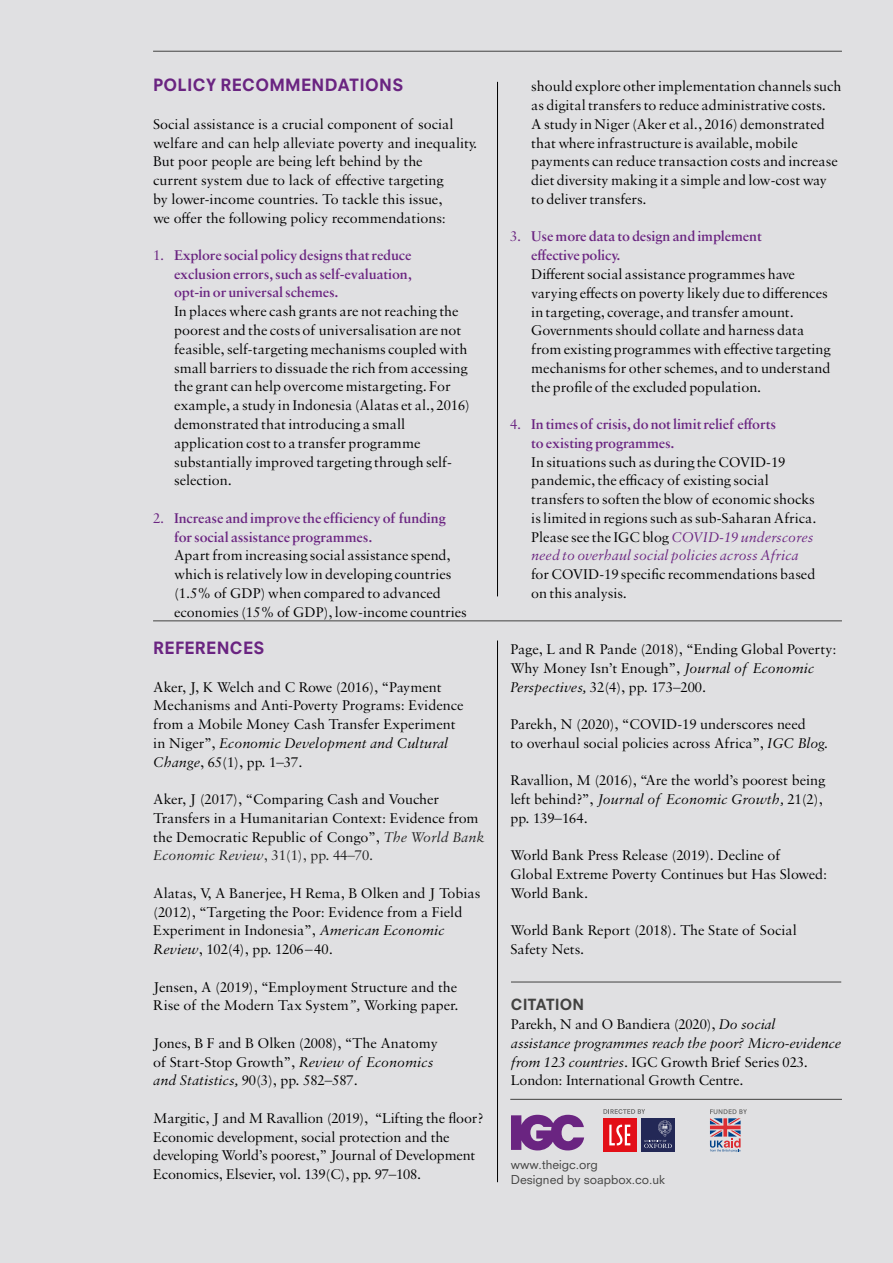
<style>
.page{position:relative;width:893px;height:1263px;background:#e0e0e2}
.page>*{position:absolute;margin:0;border:0;box-sizing:border-box;transform-origin:0 0}
.t1{font:800 16.5px "Neuzeit SLT Std";letter-spacing:.02em;color:#6a2481}
.t2{font:15px/18.8px "Sabon MT Std";color:#000}
.t3{font:600 15px/18.8px "Sabon MT Std";letter-spacing:-.01em;color:#6a2481}
.t4{font:800 15px "Neuzeit SLT Std";letter-spacing:-.005em;color:#424241}
.t5{font:12px/15px "Neuzeit SLT Std";color:#424241}
.s1{font-weight:400}
.s2{font-style:italic}
.s3{font-style:italic;color:#222}
.s4{color:#222}
.s5{font-style:italic;color:#6a2481}
</style>
<div class="page">
<svg style="left:603px;top:1109px;width:42px;height:5px"></svg>
<div style="left:603px;top:1118px;width:33px;height:33px;background:#e30f17"></div>
<svg style="left:609px;top:1124px;width:21px;height:21px"></svg>
<div style="left:641px;top:1118px;width:34px;height:33px;background:#232856"></div>
<svg style="left:644px;top:1120px;width:28px;height:28px"></svg>
<svg style="left:710px;top:1109px;width:37px;height:43px"></svg>
<svg style="left:511px;top:1115px;width:73px;height:35px"></svg>
<hr style="left:511px;top:982px;width:330px;height:1px;background:#424241">
<hr style="left:153px;top:621px;width:689px;height:1px;background:#424241">
<hr style="left:510px;top:1099px;width:332px;height:1px;background:#424241">
<hr style="left:153px;top:51px;width:689px;height:1px;background:#424241">
<hr style="left:497px;top:82px;width:1px;height:514px;background:#000">
<hr style="left:497px;top:640px;width:1px;height:542px;background:#000">
<p class="t1" style="left:153px;top:75px;width:252px">POLICY RECOMMENDATIONS</p>
<p class="t2" style="left:153px;top:114px;width:326px">Social assistance is a crucial component of social welfare and can help alleviate poverty and inequality.<br>But poor people are being left behind by the<br>current system due to lack of effective targeting<br>by lower-income countries. To tackle this issue,<br>we offer the following policy recommendations:</p>
<p class="t3" style="left:174px;top:246px;width:239px;text-align:justify;text-indent:-21px"><span class="s1">1.</span> Explore social policy designs that reduce exclusion errors, such as self-evaluation, opt-in or universal schemes.</p>
<p class="t2" style="left:174px;top:302px;width:298px">In places where cash grants are not reaching the poorest and the costs of universalisation are not feasible, self-targeting mechanisms coupled with small barriers to dissuade the rich from accessing the grant can help overcome mistargeting. For example, a study in Indonesia (Alatas et al., 2016) demonstrated that introducing a small application cost to a transfer programme substantially improved targeting through self&shy;selection.</p>
<p class="t3" style="left:174px;top:508px;width:273px;text-indent:-21px"><span class="s1">2.</span> Increase and improve the efficiency of funding forsocial assistance programmes.</p>
<p class="t2" style="left:174px;top:546px;width:294px">Apart from increasing social assistance spend, which is relatively low in developing countries (1.5% of GDP) when compared to advanced economies (15% of GDP), low-income countries</p>
<p class="t1" style="left:153px;top:638px;width:113px">REFERENCES</p>
<p class="t2" style="left:153px;top:677px;width:312px">Aker, J, K Welch and C Rowe (2016), “Payment Mechanisms and Anti-Poverty Programs: Evidence from a Mobile Money Cash Transfer Experiment in Niger”, <span class="s2">Economic Development and Cultural Change</span>, 65(1), pp. 1–37.</p>
<p class="t2" style="left:153px;top:789px;width:333px">Aker, J (2017), “Comparing Cash and Voucher Transfers in a Humanitarian Context: Evidence from the Democratic Republic of Congo”, <span class="s3">The World Bank Economic Review</span><span class="s4">, 31(1), pp. 44–70.</span></p>
<p class="t2" style="left:153px;top:883px;width:329px">Alatas, V, A Banerjee, H Rema, B Olken and J Tobias (2012), “Targeting the Poor: Evidence from a Field Experiment in Indonesia”, <span class="s2">American Economic Review</span>, 102(4), pp. 1206–40<span class="s2">.</span></p>
<p class="t2" style="left:153px;top:977px;width:307px">Jensen, A (2019), “Employment Structure and the<br>Rise of the Modern Tax System<span class="s2">”,</span> Working paper.</p>
<p class="t2" style="left:153px;top:1033px;width:286px">Jones, B F and B Olken (2008), “The Anatomy of Start-Stop Growth”, <span class="s2">Review of Economics and Statistics,</span> 90(3), pp. 582–587.</p>
<p class="t2" style="left:153px;top:1108px;width:331px">Margitic, J and M Ravallion (2019), “Lifting the floor?<br>Economic development, social protection and the developing World’s poorest,” Journal of Development Economics, Elsevier, vol. 139(C), pp. 97–108.</p>
<p class="t2" style="left:531px;top:77px;width:311px">should explore other implementation channels such as digital transfers to reduce administrative costs.<br>A study in Niger (Aker et al., 2016) demonstrated that where infrastructure is available, mobile payments can reduce transaction costs and increase diet diversity making it a simple and low-cost way to deliver transfers.</p>
<p class="t3" style="left:531px;top:227px;width:232px;text-indent:-21px"><span class="s1">3.</span> Use more data to design and implement effective policy.</p>
<p class="t2" style="left:531px;top:264px;width:301px">Differentsocial assistance programmes have varying effects on poverty likely due to differences in targeting, coverage, and transfer amount.<br>Governments should collate and harness data from existing programmes with effective targeting mechanisms for other schemes, and to understand the profile of the excluded population.</p>
<p class="t3" style="left:531px;top:414px;width:246px;text-indent:-21px"><span class="s1">4.</span> In times of crisis, do not limit relief efforts to existing programmes.</p>
<p class="t2" style="left:531px;top:452px;width:287px">In situations such as during the COVID-19 pandemic, the efficacy of existing social transfers to soften the blow of economic shocks is limited in regions such as sub-Saharan Africa.<br>Please see the IGC blog <span class="s5">COVID-19 underscores need to overhaul social policies across Africa</span></p>
<p class="t2" style="left:531px;top:564px;width:286px">for COVID-19 specific recommendations based on this analysis.</p>
<p class="t2" style="left:510px;top:639px;width:328px">Page, L and R Pande (2018), “Ending Global Poverty:<br>Why Money Isn’t Enough”, <span class="s2">Journal of Economic<br>Perspectives,</span> 32(4), pp. 173–200.</p>
<p class="t2" style="left:510px;top:714px;width:319px">Parekh, N (2020), “COVID-19 underscores need<br>to overhaul social policies across Africa”, <span class="s2">IGC Blog.</span></p>
<p class="t2" style="left:510px;top:771px;width:316px">Ravallion, M (2016), “Are the world’s poorest being left behind?”, <span class="s2">Journal of Economic Growth,</span> 21(2), pp. 139–164.</p>
<p class="t2" style="left:510px;top:846px;width:318px">World Bank Press Release (2019). Decline of<br>Global Extreme Poverty Continues but Has Slowed:<br>World Bank.</p>
<p class="t2" style="left:510px;top:921px;width:288px">World Bank Report (2018). The State of Social<br>Safety Nets.</p>
<p class="t4" style="left:511px;top:995px;width:75px">CITATION</p>
<p class="t2" style="left:511px;top:1014px;width:332px">Parekh, N and O Bandiera (2020), <span class="s2">Do social<br>assistance programmes reach the poor? Micro-evidence from 123 countries</span>. IGC Growth Brief Series 023.<br>London: International Growth Centre.</p>
<p class="t5" style="left:511px;top:1156px;width:156px">www.theigc.org<br>Designed by soapbox.co.uk</p>
</div>
